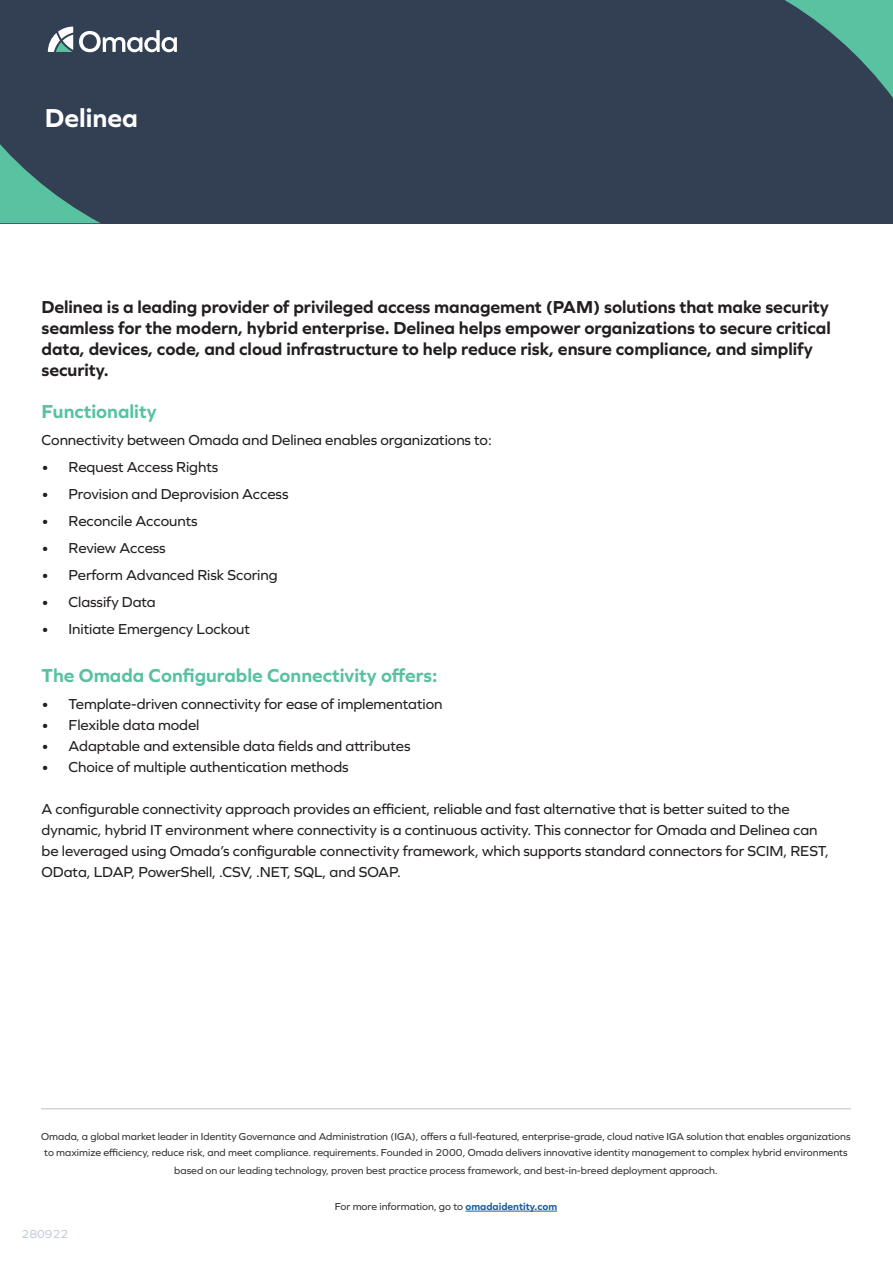
<style>
.page{position:relative;width:893px;height:1263px;background:#fff}
.page>*{position:absolute;margin:0;border:0;box-sizing:border-box;transform-origin:0 0}
.headline{font:700 27px "Graphie";color:#fff}
.Body{font:700 19.5px "Graphie";color:#58c1a1}
.Body-2{font:700 18px/21px "Graphie";letter-spacing:-.005em;color:#231f20}
.Body-3{font:15px/21px "Graphie";letter-spacing:-.005em;color:#231f20}
.Bullet_list_1{font:12px "Graphie";color:#c3cbde}
.t1{font:10.5px/16.5px "Graphie";color:#323232}
.s1{font-weight:700;color:#175d9e}
</style>
<div class="page">
<div style="left:0;top:0;width:893px;height:223px;background:#334054"></div>
<svg style="left:0;top:144px;width:100px;height:79px"></svg>
<svg style="left:48px;top:27px;width:25px;height:25px"></svg>
<svg style="left:79px;top:30px;width:98px;height:22px"></svg>
<hr style="left:466px;top:1211px;width:91px;height:1px;background:#175d9e">
<svg style="left:785px;top:0;width:108px;height:98px"></svg>
<hr style="left:41px;top:1108px;width:810px;height:1px;background:#bdc3ca">
<p class="headline" style="left:45px;top:102px;width:95px">Delinea</p>
<p class="Body-2" style="left:42px;top:296px;width:791px">Delinea is a leading provider of privileged access management (PAM) solutions that make security seamless for the modern, hybrid enterprise. Delinea helps empower organizations to secure critical data, devices, code, and cloud infrastructure to help reduce risk, ensure compliance, and simplify security.</p>
<p class="Body" style="left:42px;top:400px;width:117px">Functionality</p>
<p class="Body-3" style="left:42px;top:429px;width:452px">Connectivity between Omada and Delinea enables organizations to:</p>
<p class="Body-3" style="left:42px;top:456px;width:178px">• Request Access Rights</p>
<p class="Body-3" style="left:42px;top:483px;width:248px">• Provision and Deprovision Access</p>
<p class="Body-3" style="left:42px;top:510px;width:158px">• Reconcile Accounts</p>
<p class="Body-3" style="left:42px;top:537px;width:126px">• Review Access</p>
<p class="Body-3" style="left:42px;top:564px;width:238px">• Perform Advanced Risk Scoring</p>
<p class="Body-3" style="left:42px;top:591px;width:116px">• Classify Data</p>
<p class="Body-3" style="left:42px;top:618px;width:210px">• Initiate Emergency Lockout</p>
<p class="Body" style="left:42px;top:664px;width:397px">The Omada Configurable Connectivity offers:</p>
<p class="Body-3" style="left:42px;top:693px;width:402px">• Template-driven connectivity for ease of implementation</p>
<p class="Body-3" style="left:42px;top:714px;width:159px">• Flexible data model</p>
<p class="Body-3" style="left:42px;top:735px;width:370px">• Adaptable and extensible data fields and attributes</p>
<p class="Body-3" style="left:42px;top:756px;width:309px">• Choice of multiple authentication methods</p>
<p class="Body-3" style="left:42px;top:798px;width:789px">A configurable connectivity approach provides an efficient, reliable and fast alternative that is better suited to the dynamic, hybrid IT environment where connectivity is a continuous activity. This connector for Omada and Delinea can be leveraged using Omada’s configurable connectivity framework, which supports standard connectors for SCIM, REST, OData, LDAP, PowerShell, .CSV, .NET, SQL, and SOAP.</p>
<p class="t1" style="left:41px;top:1127px;width:811px">Omada, a global market leader in Identity Governance and Administration (IGA), offers a full-featured, enterprise-grade, cloud native IGA solution that enables organizations to maximize efficiency, reduce risk, and meet compliance. requirements. Founded in 2000, Omada delivers innovative identity management to complex hybrid environments</p>
<p class="t1" style="left:174px;top:1162px;width:545px">based on our leading technology, proven best practice process framework, and best-in-breed deployment approach.</p>
<p class="t1" style="left:335px;top:1198px;width:224px">For more information, go to <span class="s1">omadaidentity.com</span></p>
<p class="Bullet_list_1" style="left:22px;top:1227px;width:48px">280922</p>
</div>
